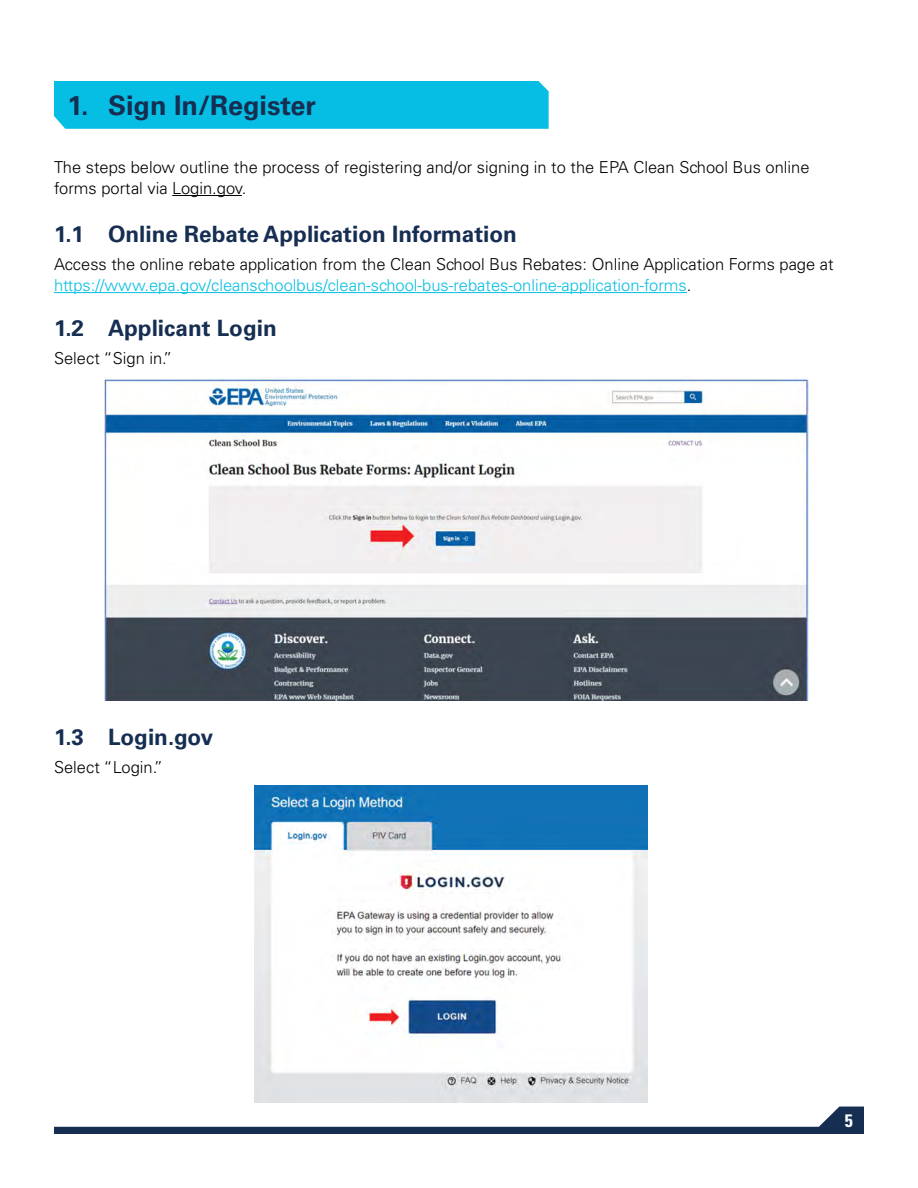
<style>
.page{position:relative;width:918px;height:1188px;background:#fff}
.page>*{position:absolute;margin:0;border:0;box-sizing:border-box;transform-origin:0 0}
.t1{font:700 27px "Univers LT Std";color:#162e52}
.t2{font:700 22.5px "Univers LT Std";color:#162e52}
.t3{font:700 condensed 18px "Univers LT Std";color:#fff}
.t4{font:300 16.5px/21px "Univers LT Std";color:#000}
.s1{color:#06bee3}
</style>
<div class="page">
<div style="left:54px;top:81px;width:495px;height:48px;background:#06bee3"></div>
<svg style="left:54px;top:1107px;width:810px;height:27px"></svg>
<hr style="left:172px;top:195px;width:70px;height:1px;background:#000">
<hr style="left:54px;top:292px;width:633px;height:1px;background:#06bee3">
<img style="left:104px;top:377px;width:704px;height:323px">
<img style="left:254px;top:786px;width:394px;height:316px">
<h2 class="t1" style="left:68px;top:90px;width:250px">1. Sign In/Register</h2>
<p class="t4" style="left:54px;top:157px;width:757px">The steps below outline the process of registering and/or signing in to the EPA Clean School Bus online forms portal via Login.gov.</p>
<h3 class="t2" style="left:54px;top:221px;width:464px">1.1 Online Rebate Application Information</h3>
<p class="t4" style="left:54px;top:254px;width:781px">Access the online rebate application from the Clean School Bus Rebates: Online Application Forms page at <span class="s1">https://www.epa.gov/cleanschoolbus/clean-school-bus-rebates-online-application-forms</span>.</p>
<h3 class="t2" style="left:54px;top:315px;width:224px">1.2 Applicant Login</h3>
<p class="t4" style="left:54px;top:348px;width:120px">Select “Sign in.”</p>
<h3 class="t2" style="left:54px;top:724px;width:161px">1.3 Login.gov</h3>
<p class="t4" style="left:54px;top:757px;width:110px">Select “Login.”</p>
<p class="t3" style="left:845px;top:1109px;width:9px">5</p>
</div>
